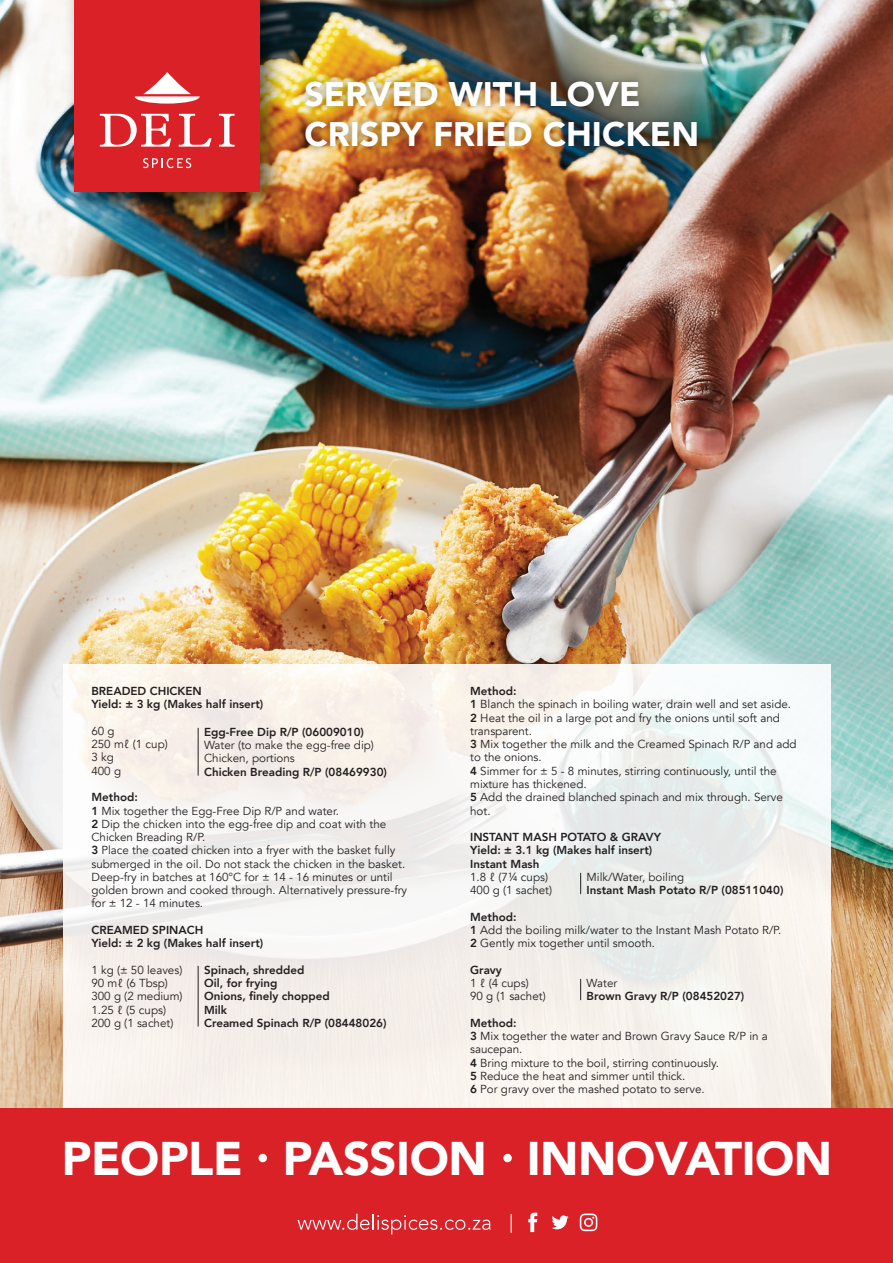
<style>
.page{position:relative;width:893px;height:1263px;background:#fff}
.page>*{position:absolute;margin:0;border:0;box-sizing:border-box;transform-origin:0 0}
.t1{font:900 47.1px "Avenir";letter-spacing:-.01em;color:#fff}
.t2{font:900 34.05px/40.8px "Avenir";color:#fff}
.t3{font:11.55px/13.2px "Avenir";color:#231f20}
.t4{font:800 11.55px/13.2px "Avenir";color:#231f20}
.s1{font-weight:800}
</style>
<div class="page">
<img style="left:0;top:0;width:893px;height:1109px">
<svg style="left:63px;top:664px;width:767px;height:445px;fill:#f7f2ec"></svg>
<div style="left:0;top:1109px;width:893px;height:154px;background:#da2128"></div>
<svg style="left:298px;top:1214px;width:192px;height:20px"></svg>
<svg style="left:552px;top:1215px;width:17px;height:14px"></svg>
<svg style="left:528px;top:1213px;width:9px;height:19px"></svg>
<svg style="left:580px;top:1213px;width:17px;height:18px"></svg>
<svg style="left:511px;top:1214px;width:1px;height:19px"></svg>
<img style="left:60px;top:0;width:231px;height:223px">
<div style="left:74px;top:0;width:186px;height:192px;background:#da2128"></div>
<svg style="left:135px;top:72px;width:65px;height:32px"></svg>
<svg style="left:219px;top:114px;width:16px;height:33px"></svg>
<svg style="left:179px;top:114px;width:33px;height:33px"></svg>
<svg style="left:100px;top:114px;width:71px;height:33px"></svg>
<svg style="left:143px;top:158px;width:48px;height:10px"></svg>
<div style="left:259px;top:1154px;width:8px;height:8px;background:#fff;border-radius:50%"></div>
<div style="left:503px;top:1154px;width:9px;height:8px;background:#fff;border-radius:50%"></div>
<img style="left:292px;top:64px;width:430px;height:111px">
<hr style="left:198px;top:728px;width:1px;height:48px;background:#231f20">
<hr style="left:198px;top:966px;width:1px;height:60px;background:#231f20">
<svg style="left:580px;top:873px;width:1px;height:21px"></svg>
<svg style="left:580px;top:979px;width:1px;height:21px"></svg>
<h2 class="t2" style="left:304px;top:72px;width:396px">SERVED WITH LOVE<br>CRISPY FRIED CHICKEN</h2>
<p class="t4" style="left:91px;top:684px;width:173px">BREADED CHICKEN<br>Yield: ± 3 kg (Makes half insert)</p>
<p class="t3" style="left:91px;top:724px;width:78px">60 g<br>250 mℓ (1 cup)<br>3 kg<br>400 g</p>
<p class="t3" style="left:91px;top:791px;width:317px"><span class="s1">Method:<br>1</span> Mix together the Egg-Free Dip R/P and water.<br><span class="s1">2</span> Dip the chicken into the egg-free dip and coat with the Chicken Breading R/P.<br><span class="s1">3</span> Place the coated chicken into a fryer with the basket fully submerged in the oil. Do not stack the chicken in the basket.<br>Deep-fry in batches at 160°C for ± 14 - 16 minutes or until golden brown and cooked through. Alternatively pressure-fry for ± 12 - 14 minutes.</p>
<p class="t4" style="left:91px;top:923px;width:173px">CREAMED SPINACH<br>Yield: ± 2 kg (Makes half insert)</p>
<p class="t3" style="left:91px;top:963px;width:93px">1 kg (± 50 leaves)<br>90 mℓ (6 Tbsp)<br>300 g (2 medium)<br>1.25 ℓ (5 cups)<br>200 g (1 sachet)</p>
<p class="t4" style="left:204px;top:725px;width:161px">Egg-Free Dip R/P (06009010)</p>
<p class="t3" style="left:204px;top:739px;width:171px">Water (to make the egg-free dip)<br>Chicken, portions</p>
<p class="t4" style="left:204px;top:765px;width:184px">Chicken Breading R/P (08469930)</p>
<p class="t4" style="left:204px;top:963px;width:184px">Spinach, shredded<br>Oil, for frying<br>Onions, finely chopped<br>Milk<br>Creamed Spinach R/P (08448026)</p>
<p class="t3" style="left:470px;top:685px;width:328px"><span class="s1">Method:<br>1</span> Blanch the spinach in boiling water, drain well and set aside.<br><span class="s1">2</span> Heat the oil in a large pot and fry the onions until soft and transparent.<br><span class="s1">3</span> Mix together the milk and the Creamed Spinach R/P and add to the onions.<br><span class="s1">4</span> Simmer for ± 5 - 8 minutes, stirring continuously, until the mixture has thickened.<br><span class="s1">5</span> Add the drained blanched spinach and mix through. Serve hot.</p>
<p class="t4" style="left:470px;top:830px;width:192px">INSTANT MASH POTATO &amp; GRAVY<br>Yield: ± 3.1 kg (Makes half insert)<br>Instant Mash</p>
<p class="t3" style="left:470px;top:870px;width:83px">1.8 ℓ (7¼ cups)<br>400 g (1 sachet)</p>
<p class="t3" style="left:470px;top:910px;width:313px"><span class="s1">Method:<br>1</span> Add the boiling milk/water to the Instant Mash Potato R/P.<br><span class="s1">2</span> Gently mix together until smooth.</p>
<p class="t4" style="left:470px;top:963px;width:33px">Gravy</p>
<p class="t3" style="left:470px;top:977px;width:77px">1 ℓ (4 cups)<br>90 g (1 sachet)</p>
<p class="t3" style="left:470px;top:1016px;width:299px"><span class="s1">Method:<br>3</span> Mix together the water and Brown Gravy Sauce R/P in a saucepan.<br><span class="s1">4</span> Bring mixture to the boil, stirring continuously.<br><span class="s1">5</span> Reduce the heat and simmer until thick.<br><span class="s1">6</span> Por gravy over the mashed potato to serve.</p>
<p class="t3" style="left:587px;top:870px;width:99px">Milk/Water, boiling</p>
<p class="t4" style="left:587px;top:883px;width:198px">Instant Mash Potato R/P (08511040)</p>
<p class="t3" style="left:587px;top:976px;width:32px">Water</p>
<p class="t4" style="left:587px;top:989px;width:159px">Brown Gravy R/P (08452027)</p>
<h1 class="t1" style="left:62px;top:1118px;width:772px">PEOPLE PASSION INNOVATION</h1>
</div>
